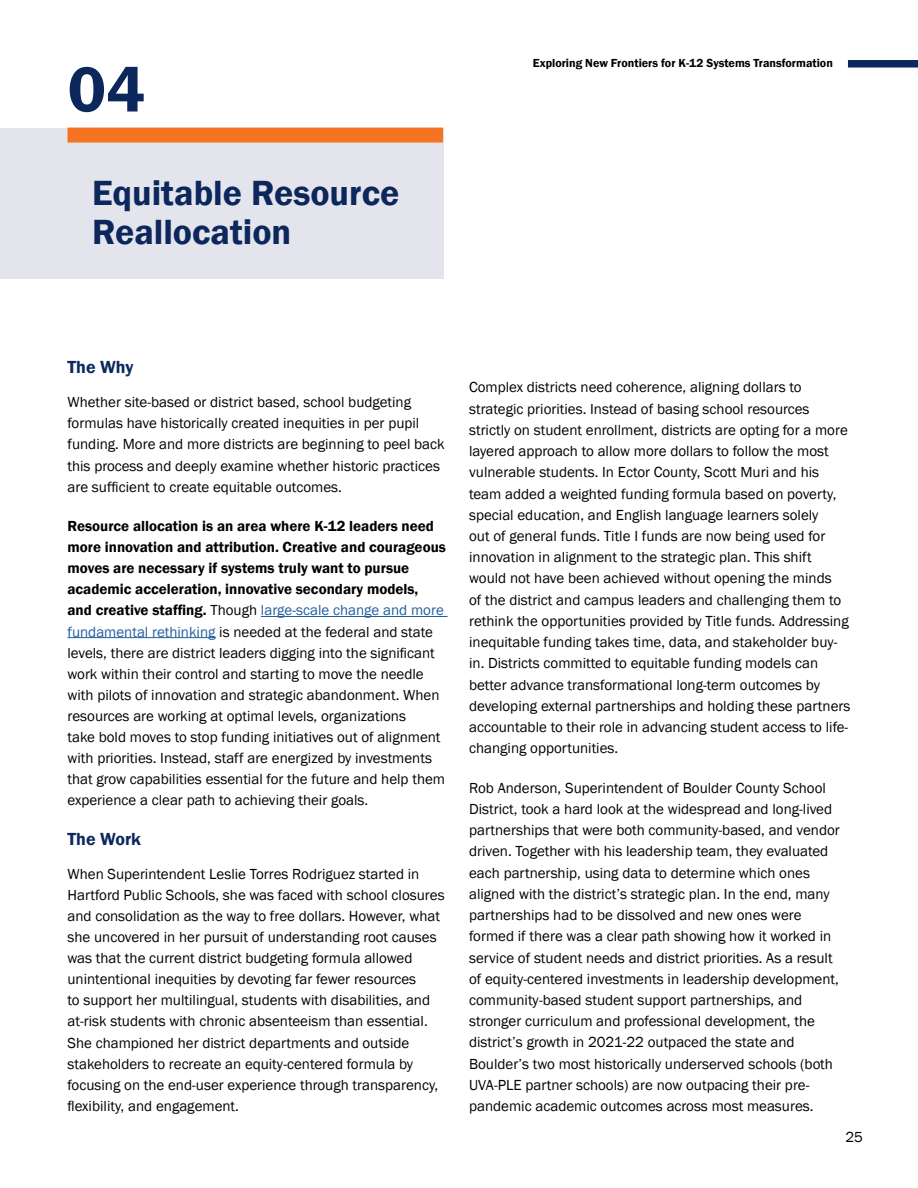
<style>
.page{position:relative;width:918px;height:1188px;background:#fff}
.page>*{position:absolute;margin:0;border:0;box-sizing:border-box;transform-origin:0 0}
.t1{font:600 66px "Franklin Gothic";color:#0c275c}
.t2{font:600 36px/39px "Franklin Gothic";color:#0c275c}
.t3{font:600 18px "Franklin Gothic";color:#0c275c}
.t4{font:15px/21.3px "Franklin Gothic";color:#000}
.t5{font:600 12px "Franklin Gothic";color:#000}
.s1{font-weight:600}
.s2{color:#215e9e}
</style>
<div class="page">
<div style="left:848px;top:60px;width:70px;height:8px;background:#0c275c"></div>
<div style="left:0;top:128px;width:443px;height:151px;background:#e4e4ec"></div>
<div style="left:68px;top:128px;width:375px;height:15px;background:#f47421"></div>
<hr style="left:261px;top:616px;width:187px;height:1px;background:#215e9e">
<hr style="left:68px;top:637px;width:148px;height:1px;background:#215e9e">
<h1 class="t1" style="left:68px;top:49px;width:79px">04</h1>
<h2 class="t2" style="left:92px;top:174px;width:309px">Equitable Resource<br>Reallocation</h2>
<p class="t5" style="left:533px;top:55px;width:302px">Exploring New Frontiers for K-12 Systems Transformation</p>
<p class="t3" style="left:68px;top:356px;width:68px">The Why</p>
<p class="t4" style="left:68px;top:392px;width:379px">Whether site-based or district based, school budgeting formulas have historically created inequities in per pupil funding. More and more districts are beginning to peel back this process and deeply examine whether historic practices are sufficient to create equitable outcomes.</p>
<p class="t4" style="left:68px;top:516px;width:380px"><span class="s1">Resource allocation is an area where K-12 leaders need more innovation and attribution. Creative and courageous moves are necessary if systems truly want to pursue academic acceleration, innovative secondary models, and creative staffing.</span> Though <span class="s2">large-scale change and more fundamental rethinking</span> is needed at the federal and state levels, there are district leaders digging into the significant work within their control and starting to move the needle with pilots of innovation and strategic abandonment. When resources are working at optimal levels, organizations<br>take bold moves to stop funding initiatives out of alignment with priorities. Instead, staff are energized by investments that grow capabilities essential for the future and help them experience a clear path to achieving their goals.</p>
<p class="t3" style="left:68px;top:828px;width:75px">The Work</p>
<p class="t4" style="left:68px;top:863px;width:379px">When Superintendent Leslie Torres Rodriguez started in Hartford Public Schools, she was faced with school closures and consolidation as the way to free dollars. However, what she uncovered in her pursuit of understanding root causes was that the current district budgeting formula allowed unintentional inequities by devoting far fewer resources<br>to support her multilingual, students with disabilities, and at-risk students with chronic absenteeism than essential.<br>She championed her district departments and outside stakeholders to recreate an equity-centered formula by focusing on the end-user experience through transparency, flexibility, and engagement.</p>
<p class="t4" style="left:469px;top:377px;width:383px">Complex districts need coherence, aligning dollars to strategic priorities. Instead of basing school resources strictly on student enrollment, districts are opting for a more layered approach to allow more dollars to follow the most vulnerable students. In Ector County, Scott Muri and his team added a weighted funding formula based on poverty, special education, and English language learners solely<br>out of general funds. Title I funds are now being used for innovation in alignment to the strategic plan. This shift would not have been achieved without opening the minds<br>of the district and campus leaders and challenging them to rethink the opportunities provided by Title funds. Addressing inequitable funding takes time, data, and stakeholder buy&shy;in. Districts committed to equitable funding models can better advance transformational long-term outcomes by developing external partnerships and holding these partners accountable to their role in advancing student access to life&shy;changing opportunities.</p>
<p class="t4" style="left:469px;top:777px;width:372px">Rob Anderson, Superintendent of Boulder County School District, took a hard look at the widespread and long-lived partnerships that were both community-based, and vendor driven. Together with his leadership team, they evaluated each partnership, using data to determine which ones aligned with the district’s strategic plan. In the end, many partnerships had to be dissolved and new ones were formed if there was a clear path showing how it worked in service of student needs and district priorities. As a result of equity-centered investments in leadership development, community-based student support partnerships, and stronger curriculum and professional development, the district’s growth in 2021-22 outpaced the state and Boulder’s two most historically underserved schools (both UVA-PLE partner schools) are now outpacing their pre&shy;pandemic academic outcomes across most measures.</p>
<p class="t4" style="left:845px;top:1126px;width:19px">25</p>
</div>
